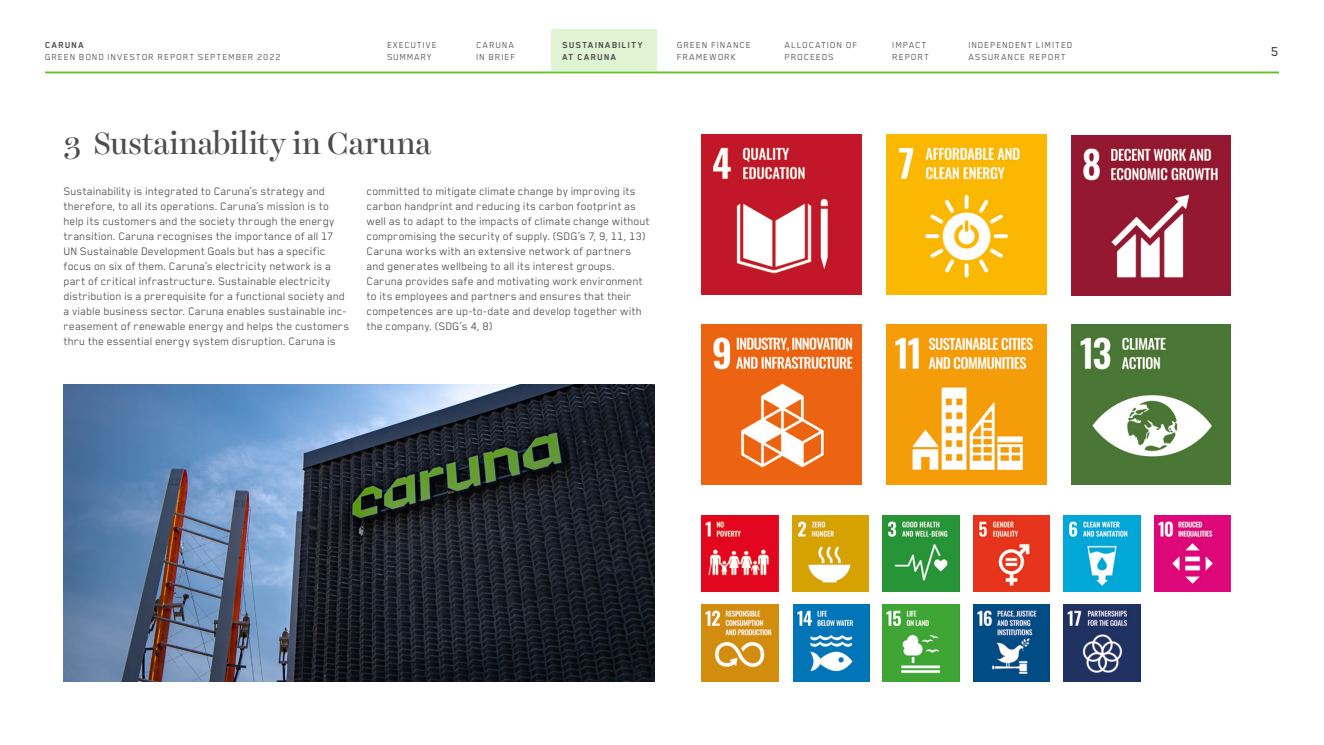
<style>
.page{position:relative;width:1324px;height:745px;background:#fff}
.page>*{position:absolute;margin:0;border:0;box-sizing:border-box;transform-origin:0 0}
.Caruna_Otsikko_0___2{font:31.25px "Harriet Display";color:#4c4c4c}
.t1{font:500 15px "Blender Pro";color:#4c4c4c}
.Caruna_leipis___2021{font:12.5px/15px "Blender Pro";letter-spacing:.005em;color:#4c4c4c}
.t2{font:10px/12.5px "Blender Pro";letter-spacing:.095em;color:#4c4c4c}
.t3{font:10px/12.5px "Blender Pro";letter-spacing:.095em;color:#4d4c4c}
.t4{font:700 10px/12.5px "Blender Pro";letter-spacing:.105em;color:#4c4c4c}
</style>
<div class="page">
<div style="left:552px;top:29px;width:105px;height:42px;background:#e0f3d3"></div>
<img style="left:701px;top:515px;width:77px;height:76px">
<img style="left:792px;top:515px;width:76px;height:76px">
<img style="left:882px;top:515px;width:77px;height:76px">
<img style="left:701px;top:135px;width:160px;height:159px">
<img style="left:973px;top:515px;width:76px;height:76px">
<img style="left:1063px;top:515px;width:77px;height:76px">
<img style="left:886px;top:135px;width:159px;height:159px">
<img style="left:1071px;top:135px;width:159px;height:160px">
<img style="left:701px;top:324px;width:160px;height:160px">
<img style="left:1154px;top:515px;width:76px;height:76px">
<img style="left:886px;top:324px;width:159px;height:160px">
<img style="left:701px;top:604px;width:77px;height:76px">
<img style="left:1071px;top:324px;width:159px;height:160px">
<img style="left:793px;top:604px;width:76px;height:76px">
<img style="left:882px;top:604px;width:77px;height:76px">
<img style="left:973px;top:604px;width:76px;height:76px">
<img style="left:1063px;top:604px;width:77px;height:76px">
<hr style="left:45px;top:71px;width:1233px;height:2px;background:#62c321">
<img style="left:64px;top:384px;width:590px;height:296px">
<p class="t4" style="left:45px;top:38px;width:40px">CARUNA</p>
<p class="t2" style="left:45px;top:51px;width:237px">GREEN BOND INVESTOR REPORT SEPTEMBER 2022</p>
<p class="t2" style="left:387px;top:38px;width:51px">EXECUTIVE<br>SUMMARY</p>
<p class="t2" style="left:892px;top:38px;width:38px">IMPACT<br>REPORT</p>
<p class="t3" style="left:968px;top:38px;width:105px">INDEPENDENT LIMITED<br>ASSURANCE REPORT</p>
<p class="t2" style="left:476px;top:38px;width:40px">CARUNA<br>IN BRIEF</p>
<p class="t2" style="left:677px;top:38px;width:75px">GREEN FINANCE<br>FRAMEWORK</p>
<p class="t2" style="left:784px;top:38px;width:74px">ALLOCATION OF<br>PROCEEDS</p>
<p class="t4" style="left:562px;top:38px;width:82px">SUSTAINABILITY<br>AT CARUNA</p>
<p class="t1" style="left:1270px;top:44px;width:9px">5</p>
<h1 class="Caruna_Otsikko_0___2" style="left:64px;top:121px;width:369px">3 Sustainability in Caruna</h1>
<p class="Caruna_leipis___2021" style="left:64px;top:183px;width:287px">Sustainability is integrated to Caruna’s strategy and therefore, to all its operations. Caruna’s mission is to help its customers and the society through the energy transition. Caruna recognises the importance of all 17<br>UN Sustainable Development Goals but has a specific focus on six of them. Caruna’s electricity network is a part of critical infrastructure. Sustainable electricity distribution is a prerequisite for a functional society and a viable business sector. Caruna enables sustainable inc&shy;reasement of renewable energy and helps the customers thru the essential energy system disruption. Caruna is</p>
<p class="Caruna_leipis___2021" style="left:367px;top:183px;width:285px">committed to mitigate climate change by improving its carbon handprint and reducing its carbon footprint as well as to adapt to the impacts of climate change without compromising the security of supply. (SDG’s 7, 9, 11, 13)<br>Caruna works with an extensive network of partners and generates wellbeing to all its interest groups.<br>Caruna provides safe and motivating work environment to its employees and partners and ensures that their competences are up-to-date and develop together with the company. (SDG’s 4, 8)</p>
</div>
